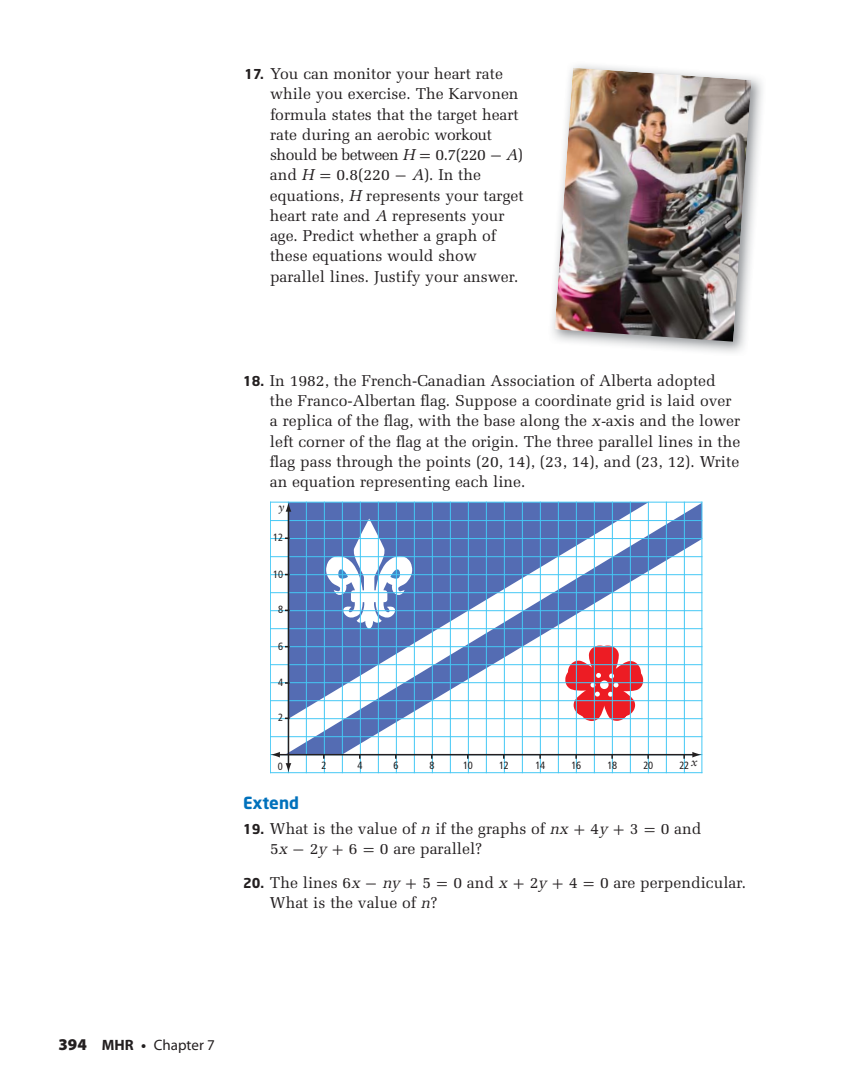
<style>
.page{position:relative;width:855px;height:1071px;background:#fff}
.page>*{position:absolute;margin:0;border:0;box-sizing:border-box;transform-origin:0 0}
.t1{font:700 16.5px "Neo Sans";color:#0071bc}
.t2{font:15.75px/20.2px "Melior LT Std";color:#231f20}
.t3{font:15px "Myriad Pro";color:#231f20}
.t4{font:italic 12px "Sabon";color:#231f20}
.t5{font:condensed 10.5px "Frutiger";letter-spacing:-.03em;color:#231f20}
.s1{font-family:"Neo Sans";font-weight:700;font-size:13.5px}
.s2{font-style:italic}
.s3{font-family:"Uni Math"}
.s4{font-weight:900;font-size:16.5px}
.s5{font-weight:700}
</style>
<div class="page">
<img style="left:552px;top:65px;width:211px;height:288px">
<img style="left:555px;top:68px;width:197px;height:274px">
<svg style="left:286px;top:503px;width:416px;height:251px"></svg>
<svg style="left:289px;top:503px;width:359px;height:215px;fill:#546cb3"></svg>
<svg style="left:325px;top:519px;width:88px;height:109px"></svg>
<hr style="left:522px;top:502px;width:1px;height:271px;background:#44c8f5">
<hr style="left:540px;top:502px;width:1px;height:271px;background:#44c8f5">
<hr style="left:558px;top:502px;width:1px;height:271px;background:#44c8f5">
<hr style="left:270px;top:718px;width:432px;height:1px;background:#44c8f5">
<hr style="left:270px;top:736px;width:432px;height:1px;background:#44c8f5">
<hr style="left:270px;top:772px;width:432px;height:1px;background:#44c8f5">
<hr style="left:270px;top:664px;width:432px;height:1px;background:#44c8f5">
<hr style="left:270px;top:682px;width:432px;height:1px;background:#44c8f5">
<hr style="left:270px;top:700px;width:432px;height:1px;background:#44c8f5">
<hr style="left:270px;top:646px;width:432px;height:1px;background:#44c8f5">
<hr style="left:270px;top:628px;width:432px;height:1px;background:#44c8f5">
<hr style="left:270px;top:610px;width:432px;height:1px;background:#44c8f5">
<hr style="left:270px;top:592px;width:432px;height:1px;background:#44c8f5">
<hr style="left:270px;top:574px;width:432px;height:1px;background:#44c8f5">
<hr style="left:270px;top:556px;width:432px;height:1px;background:#44c8f5">
<hr style="left:270px;top:538px;width:432px;height:1px;background:#44c8f5">
<hr style="left:270px;top:520px;width:432px;height:1px;background:#44c8f5">
<hr style="left:270px;top:502px;width:432px;height:1px;background:#44c8f5">
<hr style="left:270px;top:502px;width:1px;height:271px;background:#44c8f5">
<hr style="left:504px;top:502px;width:1px;height:271px;background:#44c8f5">
<hr style="left:486px;top:502px;width:1px;height:271px;background:#44c8f5">
<hr style="left:468px;top:502px;width:1px;height:271px;background:#44c8f5">
<hr style="left:450px;top:502px;width:1px;height:271px;background:#44c8f5">
<hr style="left:432px;top:502px;width:1px;height:271px;background:#44c8f5">
<hr style="left:414px;top:502px;width:1px;height:271px;background:#44c8f5">
<hr style="left:396px;top:502px;width:1px;height:271px;background:#44c8f5">
<hr style="left:378px;top:502px;width:1px;height:271px;background:#44c8f5">
<hr style="left:360px;top:502px;width:1px;height:271px;background:#44c8f5">
<hr style="left:342px;top:502px;width:1px;height:271px;background:#44c8f5">
<hr style="left:324px;top:502px;width:1px;height:271px;background:#44c8f5">
<hr style="left:306px;top:502px;width:1px;height:271px;background:#44c8f5">
<hr style="left:576px;top:502px;width:1px;height:271px;background:#44c8f5">
<hr style="left:594px;top:502px;width:1px;height:271px;background:#44c8f5">
<hr style="left:612px;top:502px;width:1px;height:271px;background:#44c8f5">
<hr style="left:630px;top:502px;width:1px;height:271px;background:#44c8f5">
<hr style="left:648px;top:502px;width:1px;height:271px;background:#44c8f5">
<hr style="left:666px;top:502px;width:1px;height:271px;background:#44c8f5">
<hr style="left:684px;top:502px;width:1px;height:271px;background:#44c8f5">
<hr style="left:702px;top:502px;width:1px;height:271px;background:#44c8f5">
<hr style="left:278px;top:754px;width:417px;height:1px;background:#231f20">
<svg style="left:692px;top:752px;width:10px;height:6px"></svg>
<svg style="left:270px;top:752px;width:10px;height:6px"></svg>
<hr style="left:288px;top:508px;width:1px;height:259px;background:#231f20">
<svg style="left:286px;top:502px;width:5px;height:10px"></svg>
<svg style="left:286px;top:763px;width:5px;height:10px"></svg>
<p class="t2" style="left:270px;top:64px;width:255px;text-indent:-26px"><span class="s1">17.</span> You can monitor your heart rate while you exercise. The Karvonen formula states that the target heart rate during an aerobic workout should be between <span class="s2">H</span> <span class="s3">=</span> 0.7(220 <span class="s3">-</span> <span class="s2">A</span>) and <span class="s2">H</span> <span class="s3">=</span> 0.8(220 <span class="s3">-</span> <span class="s2">A</span>). In the equations, <span class="s2">H</span> represents your target heart rate and <span class="s2">A</span> represents your age. Predict whether a graph of these equations would show parallel lines. Justify your answer.</p>
<p class="t2" style="left:270px;top:371px;width:472px;text-indent:-27px"><span class="s1">18.</span> In 1982, the French-Canadian Association of Alberta adopted the Franco-Albertan flag. Suppose a coordinate grid is laid over a replica of the flag, with the base along the <span class="s2">x-</span>axis and the lower left corner of the flag at the origin. The three parallel lines in the flag pass through the points (20, 14), (23, 14), and (23, 12). Write an equation representing each line.</p>
<p class="t4" style="left:278px;top:502px;width:7px">y</p>
<p class="t5" style="left:273px;top:533px;width:12px">12</p>
<p class="t5" style="left:273px;top:570px;width:12px">10</p>
<p class="t5" style="left:278px;top:606px;width:7px">8</p>
<p class="t5" style="left:278px;top:642px;width:7px">6</p>
<p class="t5" style="left:278px;top:678px;width:7px">4</p>
<p class="t5" style="left:278px;top:714px;width:7px">2</p>
<p class="t4" style="left:691px;top:757px;width:8px">x</p>
<p class="t5" style="left:321px;top:761px;width:7px">2</p>
<p class="t5" style="left:357px;top:761px;width:7px">4</p>
<p class="t5" style="left:393px;top:761px;width:7px">6</p>
<p class="t5" style="left:429px;top:761px;width:7px">8</p>
<p class="t5" style="left:463px;top:761px;width:11px">10</p>
<p class="t5" style="left:499px;top:761px;width:11px">12</p>
<p class="t5" style="left:535px;top:761px;width:11px">14</p>
<p class="t5" style="left:571px;top:761px;width:11px">16</p>
<p class="t5" style="left:607px;top:761px;width:11px">18</p>
<p class="t5" style="left:643px;top:761px;width:11px">20</p>
<p class="t5" style="left:679px;top:761px;width:11px">22</p>
<p class="t5" style="left:278px;top:762px;width:7px">0</p>
<p class="t1" style="left:243px;top:795px;width:57px">Extend</p>
<p class="t2" style="left:270px;top:819px;width:433px;text-indent:-27px"><span class="s1">19.</span> What is the value of <span class="s2">n</span> if the graphs of <span class="s2">nx</span> <span class="s3">+</span> 4<span class="s2">y</span> <span class="s3">+</span> 3 <span class="s3">=</span> 0 and<br>5<span class="s2">x</span> <span class="s3">-</span> 2<span class="s2">y</span> <span class="s3">+</span> 6 <span class="s3">=</span> 0 are parallel?</p>
<p class="t2" style="left:270px;top:873px;width:478px;text-indent:-27px"><span class="s1">20.</span> The lines 6<span class="s2">x</span> <span class="s3">-</span> <span class="s2">ny</span> <span class="s3">+</span> 5 <span class="s3">=</span> 0 and <span class="s2">x</span> <span class="s3">+</span> 2<span class="s2">y</span> <span class="s3">+</span> 4 <span class="s3">=</span> 0 are perpendicular.<br>What is the value of <span class="s2">n</span>?</p>
<p class="t3" style="left:58px;top:1040px;width:158px"><span class="s4">394</span> <span class="s5">MHR •</span> Chapter 7</p>
</div>
